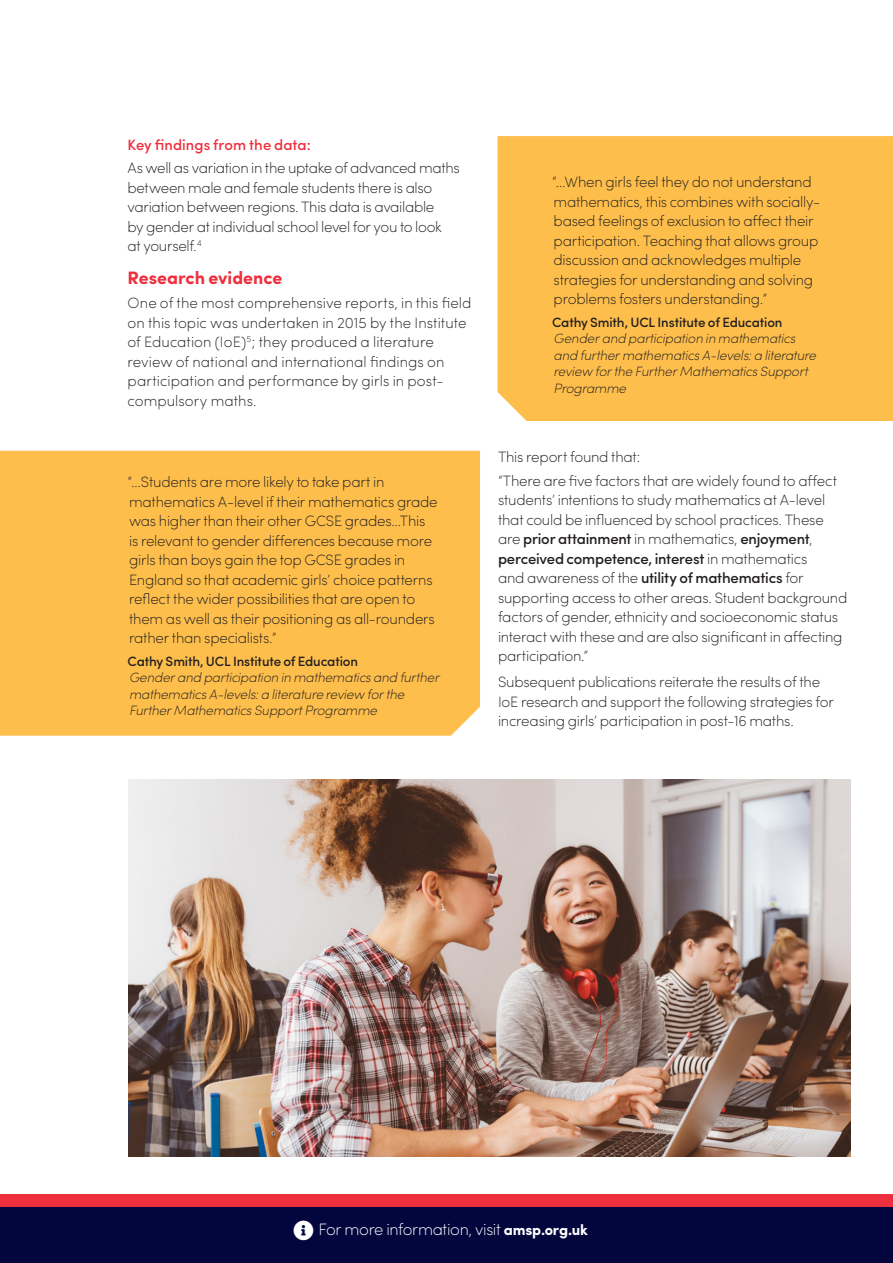
<style>
.page{position:relative;width:893px;height:1263px;background:#fff}
.page>*{position:absolute;margin:0;border:0;box-sizing:border-box;transform-origin:0 0}
.SUB{font:700 18px "Sofia Pro";color:#ee2f3e}
.Text{font:200 16.5px "Sofia Pro";letter-spacing:-.02em;color:#fff}
.Text-2{font:200 15px/19.5px "Sofia Pro";letter-spacing:-.015em;color:#231f20}
.Text_2{font:200 15px/19.5px "Sofia Pro";letter-spacing:-.015em;color:#231f20}
.Text-3{font:200 15px/19.5px "Sofia Pro";letter-spacing:.005em;color:#231f20}
.SUB-2{font:500 15px "Sofia Pro";letter-spacing:.005em;color:#ee2f3e}
.Text_2-2{font:italic 200 13.5px/16.5px "Sofia Pro";letter-spacing:-.01em;color:#231f20}
.s1{font-weight:500;font-style:normal}
.s2{font-weight:500}
.s3{font-weight:700;font-size:15px}
</style>
<div class="page">
<div style="left:0;top:1194px;width:893px;height:14px;background:#ee2f3e"></div>
<div style="left:0;top:1208px;width:893px;height:55px;background:#02063d"></div>
<div style="left:0;top:451px;width:480px;height:285px;background:#fdbe4c"></div>
<img style="left:128px;top:780px;width:722px;height:377px">
<div style="left:497px;top:136px;width:396px;height:285px;background:#fdbe4c"></div>
<p class="SUB-2" style="left:128px;top:133px;width:185px">Key findings from the data:</p>
<p class="Text-2" style="left:128px;top:158px;width:334px">As well as variation in the uptake of advanced maths between male and female students there is also variation between regions. This data is available<br>by gender at individual school level for you to look<br>at yourself.<sup>4</sup></p>
<p class="SUB" style="left:128px;top:264px;width:156px">Research evidence</p>
<p class="Text-3" style="left:128px;top:292px;width:345px">One of the most comprehensive reports, in this field on this topic was undertaken in 2015 by the Institute of Education (IoE)<sup>5</sup>; they produced a literature review of national and international findings on participation and performance by girls in post&shy;compulsory maths.</p>
<p class="Text_2" style="left:128px;top:471px;width:312px">“…Students are more likely to take part in mathematics A-level if their mathematics grade was higher than their other GCSE grades...This<br>is relevant to gender differences because more girls than boys gain the top GCSE grades in England so that academic girls’ choice patterns reflect the wider possibilities that are open to them as well as their positioning as all-rounders rather than specialists.”</p>
<p class="Text_2-2" style="left:128px;top:652px;width:313px"><span class="s1">Cathy Smith, UCL Institute of Education<br></span>Gender and participation in mathematics and further mathematics A-levels: a literature review for the Further Mathematics Support Programme</p>
<p class="Text_2" style="left:552px;top:171px;width:270px">“…When girls feel they do not understand mathematics, this combines with socially&shy;based feelings of exclusion to affect their participation. Teaching that allows group discussion and acknowledges multiple strategies for understanding and solving problems fosters understanding.”</p>
<p class="Text_2-2" style="left:552px;top:313px;width:266px"><span class="s1">Cathy Smith, UCL Institute of Education </span>Gender and participation in mathematics and further mathematics A-levels: a literature review for the Further Mathematics Support Programme</p>
<p class="Text-2" style="left:498px;top:446px;width:144px">This report found that:</p>
<p class="Text-2" style="left:498px;top:470px;width:351px">“There are five factors that are widely found to affect students’ intentions to study mathematics at A-level that could be influenced by school practices. These are <span class="s2">prior attainment</span> in mathematics, <span class="s2">enjoyment</span>, <span class="s2">perceived competence, interest</span> in mathematics<br>and awareness of the <span class="s2">utility of mathematics</span> for supporting access to other areas. Student background factors of gender, ethnicity and socioeconomic status interact with these and are also significant in affecting participation.”</p>
<p class="Text-2" style="left:498px;top:671px;width:337px">Subsequent publications reiterate the results of the<br>IoE research and support the following strategies for increasing girls’ participation in post-16 maths.</p>
<p class="Text" style="left:318px;top:1218px;width:271px">For more information, visit <span class="s3">amsp.org.uk</span></p>
</div>
